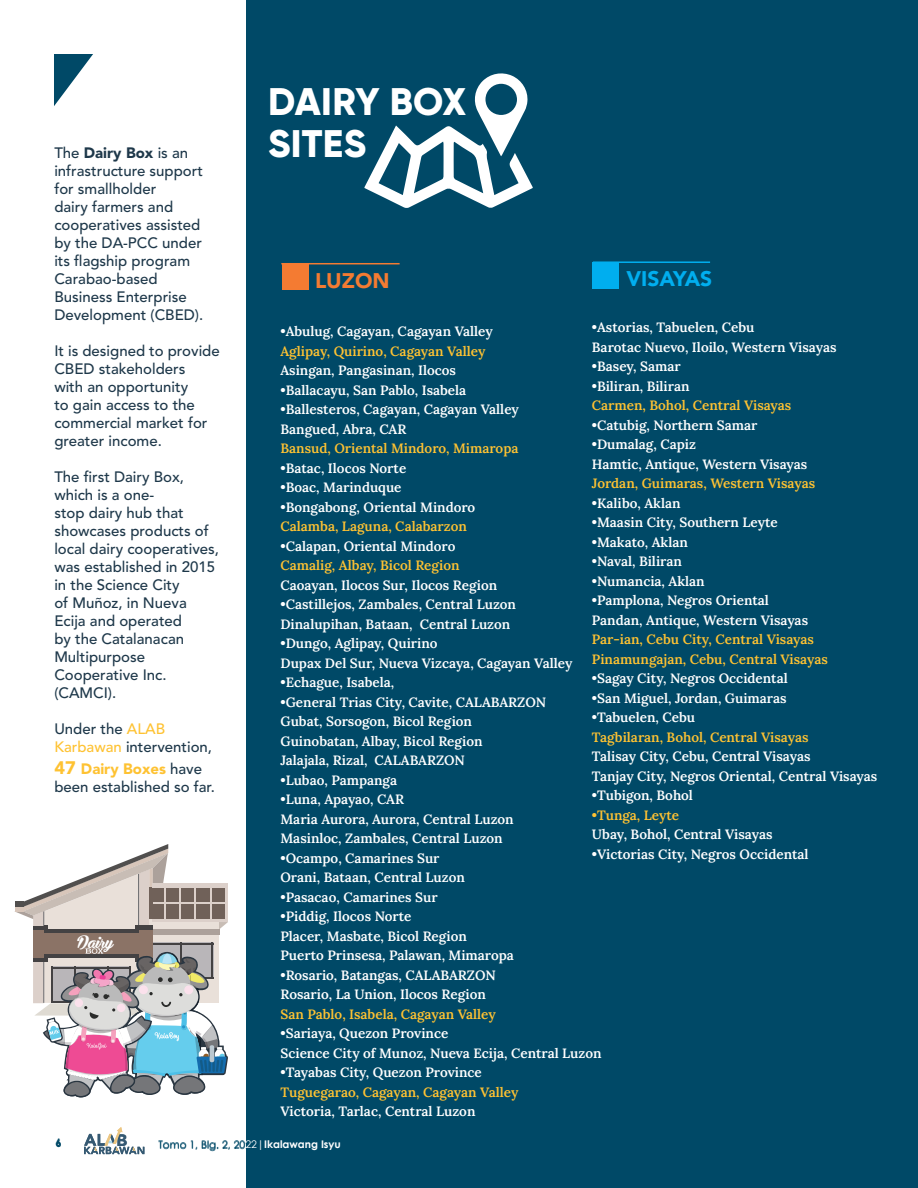
<style>
.page{position:relative;width:918px;height:1188px;background:#fff}
.page>*{position:absolute;margin:0;border:0;box-sizing:border-box;transform-origin:0 0}
.t1{font:800 38.4px/41.8px "Gilroy";letter-spacing:.01em;color:#fff}
.t2{font:900 21px "Avenir LT Std";color:#00aeef}
.t3{font:900 21px "Avenir LT Std";color:#f47b32}
.t4{font:900 16.5px "Avenir LT Std";color:#355972}
.t5{font:15.6px "Bira PERSONALUSEONLY";color:#fff}
.t6{font:500 15px/18px "Avenir LT Std";color:#1e384a}
.t7{font:600 13.5px/19.5px "Lora";color:#fff}
.t8{font:600 13.5px/19.5px "Lora";color:#fec232}
.t9{font:10.5px "Century Gothic";color:#004967}
.t10{font:700 10.5px "Century Gothic";color:#004967}
.s1{font-weight:900}
.s2{color:#fec232}
.s3{font-weight:900;font-size:18px;color:#fec232}
.s4{font-weight:900;color:#fec232}
.s5{color:#fff}
.s6{font-weight:700;color:#fff}
</style>
<div class="page">
<div style="left:246px;top:0;width:672px;height:1188px;background:#004967"></div>
<svg style="left:54px;top:54px;width:39px;height:52px"></svg>
<svg style="left:364px;top:73px;width:169px;height:135px"></svg>
<svg style="left:84px;top:1127px;width:60px;height:27px"></svg>
<div style="left:282px;top:263px;width:27px;height:27px;background:#f47b32"></div>
<div style="left:592px;top:262px;width:27px;height:27px;background:#00aeef"></div>
<hr style="left:281px;top:263px;width:119px;height:1px;background:#f47b32">
<hr style="left:593px;top:261px;width:117px;height:2px;background:#00aeef">
<svg style="left:14px;top:844px;width:214px;height:254px"></svg>
<p class="t6" style="left:54px;top:144px;width:150px">The <span class="s1">Dairy Box</span> is an infrastructure support for smallholder<br>dairy farmers and cooperatives assisted by the DA-PCC under its flagship program<br>Carabao-based<br>Business Enterprise<br>Development (CBED).</p>
<p class="t6" style="left:54px;top:342px;width:167px">It is designed to provide<br>CBED stakeholders<br>with an opportunity<br>to gain access to the commercial market for greater income.</p>
<p class="t6" style="left:54px;top:468px;width:166px">The first Dairy Box, which is a one-<br>stop dairy hub that showcases products of local dairy cooperatives, was established in 2015 in the Science City<br>of Muñoz, in Nueva<br>Ecija and operated<br>by the Catalanacan<br>Multipurpose<br>Cooperative Inc. (CAMCI).</p>
<p class="t6" style="left:54px;top:720px;width:159px">Under the <span class="s2">ALAB<br>Karbawan</span> intervention,</p>
<p class="t6" style="left:54px;top:760px;width:162px"><span class="s3">47</span> <span class="s4">Dairy Boxes</span> have been established so far.</p>
<p class="t5" style="left:77px;top:930px;width:37px">Dairy</p>
<h1 class="t1" style="left:268px;top:80px;width:200px">DAIRY BOX<br>SITES</h1>
<h2 class="t2" style="left:626px;top:266px;width:87px">VISAYAS</h2>
<h2 class="t3" style="left:315px;top:268px;width:76px">LUZON</h2>
<p class="t7" style="left:280px;top:321px;width:214px">•Abulug, Cagayan, Cagayan Valley</p>
<p class="t8" style="left:280px;top:340px;width:206px">Aglipay, Quirino, Cagayan Valley</p>
<p class="t7" style="left:280px;top:360px;width:177px">Asingan, Pangasinan, Ilocos</p>
<p class="t7" style="left:280px;top:379px;width:187px">•Ballacayu, San Pablo, Isabela</p>
<p class="t7" style="left:280px;top:399px;width:240px">•Ballesteros, Cagayan, Cagayan Valley<br>Bangued, Abra, CAR</p>
<p class="t8" style="left:280px;top:438px;width:240px">Bansud, Oriental Mindoro, Mimaropa</p>
<p class="t7" style="left:280px;top:457px;width:127px">•Batac, Ilocos Norte</p>
<p class="t7" style="left:280px;top:477px;width:123px">•Boac, Marinduque</p>
<p class="t7" style="left:280px;top:496px;width:196px">•Bongabong, Oriental Mindoro</p>
<p class="t8" style="left:280px;top:516px;width:188px">Calamba, Laguna, Calabarzon</p>
<p class="t7" style="left:280px;top:535px;width:176px">•Calapan, Oriental Mindoro</p>
<p class="t8" style="left:280px;top:554px;width:181px">Camalig, Albay, Bicol Region</p>
<p class="t7" style="left:280px;top:574px;width:218px">Caoayan, Ilocos Sur, Ilocos Region</p>
<p class="t7" style="left:280px;top:593px;width:237px">•Castillejos, Zambales, Central Luzon<br>Dinalupihan, Bataan, Central Luzon</p>
<p class="t7" style="left:280px;top:632px;width:293px">•Dungo, Aglipay, Quirino<br>Dupax Del Sur, Nueva Vizcaya, Cagayan Valley</p>
<p class="t7" style="left:280px;top:671px;width:115px">•Echague, Isabela,</p>
<p class="t7" style="left:280px;top:691px;width:267px">•General Trias City, Cavite, CALABARZON Gubat, Sorsogon, Bicol Region Guinobatan, Albay, Bicol Region<br>Jalajala, Rizal, CALABARZON</p>
<p class="t7" style="left:280px;top:769px;width:118px">•Lubao, Pampanga</p>
<p class="t7" style="left:280px;top:788px;width:235px">•Luna, Apayao, CAR<br>Maria Aurora, Aurora, Central Luzon<br>Masinloc, Zambales, Central Luzon</p>
<p class="t7" style="left:280px;top:847px;width:186px">•Ocampo, Camarines Sur<br>Orani, Bataan, Central Luzon</p>
<p class="t7" style="left:280px;top:886px;width:159px">•Pasacao, Camarines Sur</p>
<p class="t7" style="left:280px;top:905px;width:235px">•Piddig, Ilocos Norte<br>Placer, Masbate, Bicol Region<br>Puerto Prinsesa, Palawan, Mimaropa</p>
<p class="t7" style="left:280px;top:964px;width:217px">•Rosario, Batangas, CALABARZON<br>Rosario, La Union, Ilocos Region</p>
<p class="t8" style="left:280px;top:1003px;width:217px">San Pablo, Isabela, Cagayan Valley</p>
<p class="t7" style="left:280px;top:1022px;width:323px">•Sariaya, Quezon Province<br>Science City of Munoz, Nueva Ecija, Central Luzon</p>
<p class="t7" style="left:280px;top:1061px;width:203px">•Tayabas City, Quezon Province</p>
<p class="t8" style="left:280px;top:1081px;width:239px">Tuguegarao, Cagayan, Cagayan Valley</p>
<p class="t7" style="left:280px;top:1100px;width:197px">Victoria, Tarlac, Central Luzon</p>
<p class="t7" style="left:592px;top:317px;width:246px">•Astorias, Tabuelen, Cebu<br>Barotac Nuevo, Iloilo, Western Visayas</p>
<p class="t7" style="left:592px;top:356px;width:90px">•Basey, Samar</p>
<p class="t7" style="left:592px;top:375px;width:99px">•Biliran, Biliran</p>
<p class="t8" style="left:592px;top:395px;width:201px">Carmen, Bohol, Central Visayas</p>
<p class="t7" style="left:592px;top:414px;width:167px">•Catubig, Northern Samar</p>
<p class="t7" style="left:592px;top:434px;width:217px">•Dumalag, Capiz<br>Hamtic, Antique, Western Visayas</p>
<p class="t8" style="left:592px;top:473px;width:225px">Jordan, Guimaras, Western Visayas</p>
<p class="t7" style="left:592px;top:492px;width:90px">•Kalibo, Aklan</p>
<p class="t7" style="left:592px;top:512px;width:188px">•Maasin City, Southern Leyte</p>
<p class="t7" style="left:592px;top:531px;width:97px">•Makato, Aklan</p>
<p class="t7" style="left:592px;top:551px;width:91px">•Naval, Biliran</p>
<p class="t7" style="left:592px;top:570px;width:114px">•Numancia, Aklan</p>
<p class="t7" style="left:592px;top:590px;width:218px">•Pamplona, Negros Oriental<br>Pandan, Antique, Western Visayas</p>
<p class="t8" style="left:592px;top:629px;width:238px">Par-ian, Cebu City, Central Visayas<br>Pinamungajan, Cebu, Central Visayas</p>
<p class="t7" style="left:592px;top:668px;width:197px">•Sagay City, Negros Occidental</p>
<p class="t7" style="left:592px;top:687px;width:196px">•San Miguel, Jordan, Guimaras</p>
<p class="t7" style="left:592px;top:707px;width:105px">•Tabuelen, Cebu</p>
<p class="t8" style="left:592px;top:726px;width:218px">Tagbilaran, Bohol, Central Visayas</p>
<p class="t7" style="left:592px;top:746px;width:287px">Talisay City, Cebu, Central Visayas<br>Tanjay City, Negros Oriental, Central Visayas</p>
<p class="t7" style="left:592px;top:785px;width:103px">•Tubigon, Bohol</p>
<p class="t8" style="left:592px;top:804px;width:89px">•Tunga, Leyte</p>
<p class="t7" style="left:592px;top:824px;width:182px">Ubay, Bohol, Central Visayas</p>
<p class="t7" style="left:592px;top:843px;width:218px">•Victorias City, Negros Occidental</p>
<p class="t10" style="left:56px;top:1135px;width:7px">6</p>
<p class="t4" style="left:117px;top:1130px;width:12px">B</p>
<p class="t9" style="left:159px;top:1137px;width:184px">Tomo 1, Blg. 2, 20<span class="s5">22|</span><span class="s6">Ikalawang Isyu</span></p>
</div>
